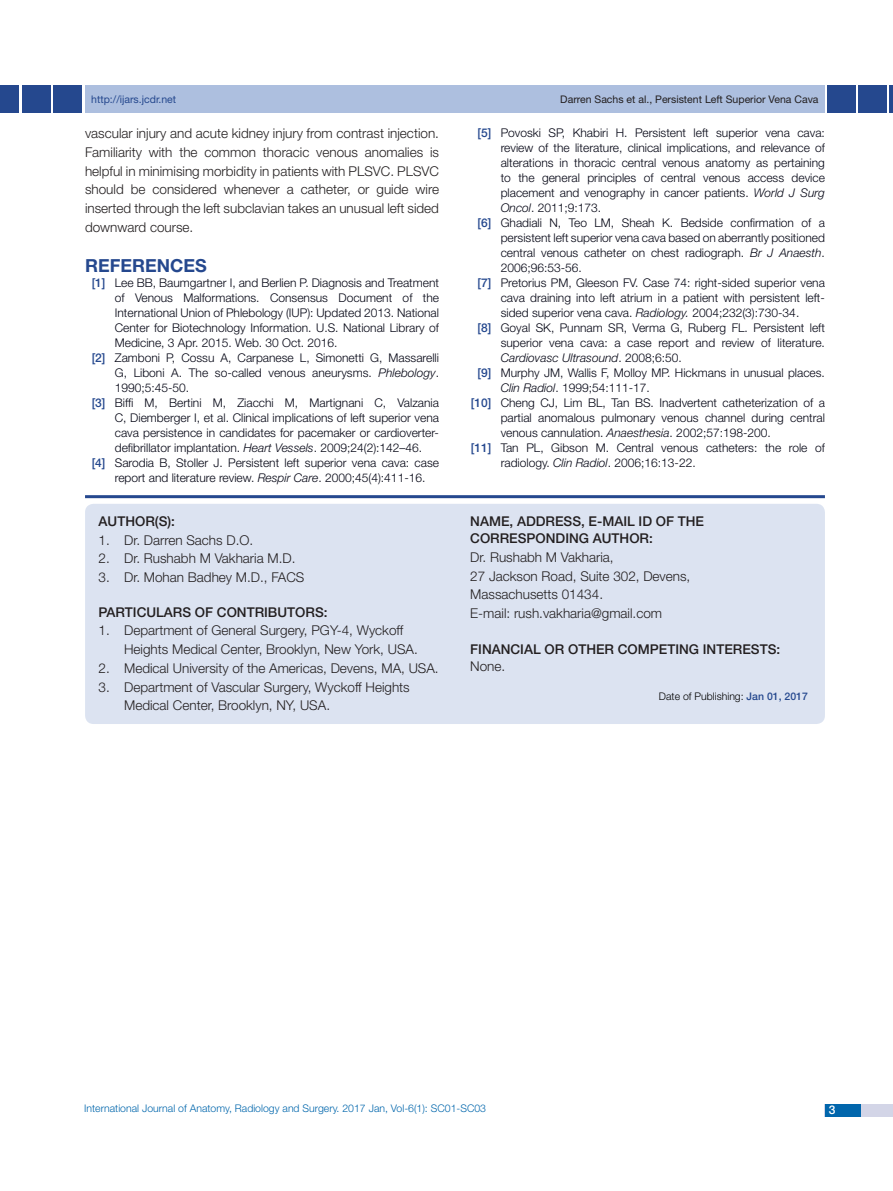
<style>
.page{position:relative;width:893px;height:1191px;background:#fff}
.page>*{position:absolute;margin:0;border:0;box-sizing:border-box;transform-origin:0 0}
.Heading{font:700 18px "Helvetica Neue";color:#25488e}
.Body_Text{font:300 13.5px/18.8px "Helvetica Neue";color:#231f20}
.t1{font:500 13.5px/17.2px "Helvetica Neue";color:#231f20}
.Reference_text{font:300 12px/15px "Helvetica Neue";color:#040514;text-align:justify}
.t2{font:500 12px "Helvetica Neue";color:#fff}
.t3{font:300 10.5px "Helvetica Neue";color:#0166ac}
.t4{font:10.5px "Helvetica Neue";color:#231f20}
.t5{font:300 10.5px "Helvetica Neue";color:#000}
.t6{font:10.5px "Helvetica Neue";color:#25488e}
.s1{font-weight:500;color:#25488e}
.s2{font-style:italic}
</style>
<div class="page">
<div style="left:85px;top:85px;width:740px;height:28px;background:#adbfdf"></div>
<div style="left:0;top:85px;width:19px;height:28px;background:#25488e"></div>
<div style="left:22px;top:85px;width:29px;height:28px;background:#25488e"></div>
<hr style="left:889px;top:85px;width:4px;height:28px;background:#25488e">
<div style="left:858px;top:85px;width:29px;height:28px;background:#25488e"></div>
<div style="left:825px;top:1103px;width:68px;height:13px;background:#d3d5e7"></div>
<div style="left:825px;top:1103px;width:35px;height:13px;background:#0166ac"></div>
<div style="left:53px;top:85px;width:29px;height:28px;background:#25488e"></div>
<div style="left:827px;top:85px;width:29px;height:28px;background:#25488e"></div>
<hr style="left:85px;top:495px;width:740px;height:3px;background:#25488e">
<div style="left:85px;top:504px;width:740px;height:220px;background:#dce3f1;border-radius:9px"></div>
<p class="t6" style="left:91px;top:93px;width:86px">http://ijars.jcdr.net</p>
<p class="t4" style="left:560px;top:93px;width:260px">Darren Sachs et al., Persistent Left Superior Vena Cava</p>
<p class="Body_Text" style="left:85px;top:124px;width:355px;text-align:justify">vascular injury and acute kidney injury from contrast injection.<br>Familiarity with the common thoracic venous anomalies is helpful in minimising morbidity in patients with PLSVC. PLSVC should be considered whenever a catheter, or guide wire inserted through the left subclavian takes an unusual left sided downward course.</p>
<p class="Heading" style="left:85px;top:254px;width:121px">REFERENCES</p>
<p class="Reference_text" style="left:115px;top:275px;width:326px;text-indent:-23px"><span class="s1">[1]</span> Lee BB, Baumgartner I, and Berlien P. Diagnosis and Treatment of Venous Malformations. Consensus Document of the International Union of Phlebology (IUP): Updated 2013. National Center for Biotechnology Information. U.S. National Library of Medicine, 3 Apr. 2015. Web. 30 Oct. 2016.</p>
<p class="Reference_text" style="left:115px;top:350px;width:326px;text-indent:-23px"><span class="s1">[2]</span> Zamboni P, Cossu A, Carpanese L, Simonetti G, Massarelli G, Liboni A. The so-called venous aneurysms. <span class="s2">Phlebology</span>.<br>1990;5:45-50.</p>
<p class="Reference_text" style="left:115px;top:395px;width:326px;text-indent:-23px"><span class="s1">[3]</span> Biffi M, Bertini M, Ziacchi M, Martignani C, Valzania C, Diemberger I, et al. Clinical implications of left superior vena cava persistence in candidates for pacemaker or cardioverter&shy;defibrillator implantation. <span class="s2">Heart Vessels</span>. 2009;24(2):142–46.</p>
<p class="Reference_text" style="left:115px;top:455px;width:326px;text-indent:-23px"><span class="s1">[4]</span> Sarodia B, Stoller J. Persistent left superior vena cava: case report and literature review. <span class="s2">Respir Care</span>. 2000;45(4):411-16.</p>
<p class="t1" style="left:99px;top:512px;width:38px">AUTHOR</p>
<p class="t1" style="left:155px;top:512px;width:22px">(S):</p>
<p class="Body_Text" style="left:99px;top:530px;width:156px">1. Dr. Darren Sachs D.O.</p>
<p class="Body_Text" style="left:99px;top:549px;width:198px">2. Dr. Rushabh M Vakharia M.D.</p>
<p class="Body_Text" style="left:99px;top:568px;width:207px">3. Dr. Mohan Badhey M.D., FACS</p>
<p class="t1" style="left:99px;top:603px;width:129px">PARTICU LARS OF CON</p>
<p class="t1" style="left:247px;top:603px;width:17px">TRIBU</p>
<p class="t1" style="left:287px;top:603px;width:42px">TORS:</p>
<p class="Body_Text" style="left:124px;top:621px;width:295px;text-indent:-26px">1. Department of General Surgery, PGY-4, Wyckoff<br>Heights Medical Center, Brooklyn, New York, USA.</p>
<p class="Body_Text" style="left:99px;top:658px;width:342px">2. Medical University of the Americas, Devens, MA, USA.</p>
<p class="Body_Text" style="left:124px;top:677px;width:287px;text-indent:-26px">3. Department of Vascular Surgery, Wyckoff Heights<br>Medical Center, Brooklyn, NY, USA.</p>
<p class="Reference_text" style="left:501px;top:125px;width:326px;text-indent:-23px"><span class="s1">[5]</span> Povoski SP, Khabiri H. Persistent left superior vena cava: review of the literature, clinical implications, and relevance of alterations in thoracic central venous anatomy as pertaining to the general principles of central venous access device placement and venography in cancer patients. <span class="s2">World J Surg Oncol</span>. 2011;9:173.</p>
<p class="Reference_text" style="left:501px;top:215px;width:326px;text-indent:-23px"><span class="s1">[6]</span> Ghadiali N, Teo LM, Sheah K. Bedside confirmation of a persistent left superior vena cava based on aberrantly positioned central venous catheter on chest radiograph. <span class="s2">Br J Anaesth</span>.<br>2006;96:53-56.</p>
<p class="Reference_text" style="left:501px;top:275px;width:326px;text-indent:-23px"><span class="s1">[7]</span> Pretorius PM, Gleeson FV. Case 74: right-sided superior vena cava draining into left atrium in a patient with persistent left&shy;sided superior vena cava. <span class="s2">Radiology.</span> 2004;232(3):730-34.</p>
<p class="Reference_text" style="left:501px;top:320px;width:326px;text-indent:-23px"><span class="s1">[8]</span> Goyal SK, Punnam SR, Verma G, Ruberg FL. Persistent left superior vena cava: a case report and review of literature.<br><span class="s2">Cardiovasc Ultrasound</span>. 2008;6:50.</p>
<p class="Reference_text" style="left:501px;top:365px;width:326px;text-indent:-23px"><span class="s1">[9]</span> Murphy JM, Wallis F, Molloy MP. Hickmans in unusual places.<br><span class="s2">Clin Radiol</span>. 1999;54:111-17.</p>
<p class="Reference_text" style="left:501px;top:395px;width:326px;text-indent:-30px"><span class="s1">[10]</span> Cheng CJ, Lim BL, Tan BS. Inadvertent catheterization of a partial anomalous pulmonary venous channel during central venous cannulation. <span class="s2">Anaesthesia</span>. 2002;57:198-200.</p>
<p class="Reference_text" style="left:501px;top:440px;width:326px;text-indent:-30px"><span class="s1">[11]</span> Tan PL, Gibson M. Central venous catheters: the role of radiology. <span class="s2">Clin Radiol</span>. 2006;16:13-22.</p>
<p class="t1" style="left:470px;top:512px;width:225px">NAME, ADDRESS, E-MAI L ID OF THE<br>CORRE</p>
<p class="t1" style="left:518px;top:529px;width:113px">SPON DING AUTHOR</p>
<p class="t1" style="left:649px;top:529px;width:5px">:</p>
<p class="Body_Text" style="left:470px;top:547px;width:145px">Dr. Rushabh M Vakharia,</p>
<p class="Body_Text" style="left:470px;top:566px;width:222px">27 Jackson Road, Suite 302, Devens,</p>
<p class="Body_Text" style="left:470px;top:585px;width:134px">Massachusetts 01434.</p>
<p class="Body_Text" style="left:470px;top:603px;width:193px">E-mail: rush.vakharia@gmail.com</p>
<p class="t1" style="left:470px;top:640px;width:126px">FINANCIAL OR OTHER</p>
<p class="t1" style="left:618px;top:640px;width:116px">COMPETING INTERE</p>
<p class="t1" style="left:751px;top:640px;width:31px">STS:</p>
<p class="Body_Text" style="left:470px;top:657px;width:37px">None.</p>
<p class="t5" style="left:659px;top:690px;width:150px">Date of Publishing: <span class="s1">JAN 01, 2017</span></p>
<p class="t3" style="left:84px;top:1101px;width:403px">International Journal of Anatomy, Radiology and Surgery. 2017 Jan, Vol-6(1): SC01-SC03</p>
<p class="t2" style="left:829px;top:1102px;width:8px">3</p>
</div>
